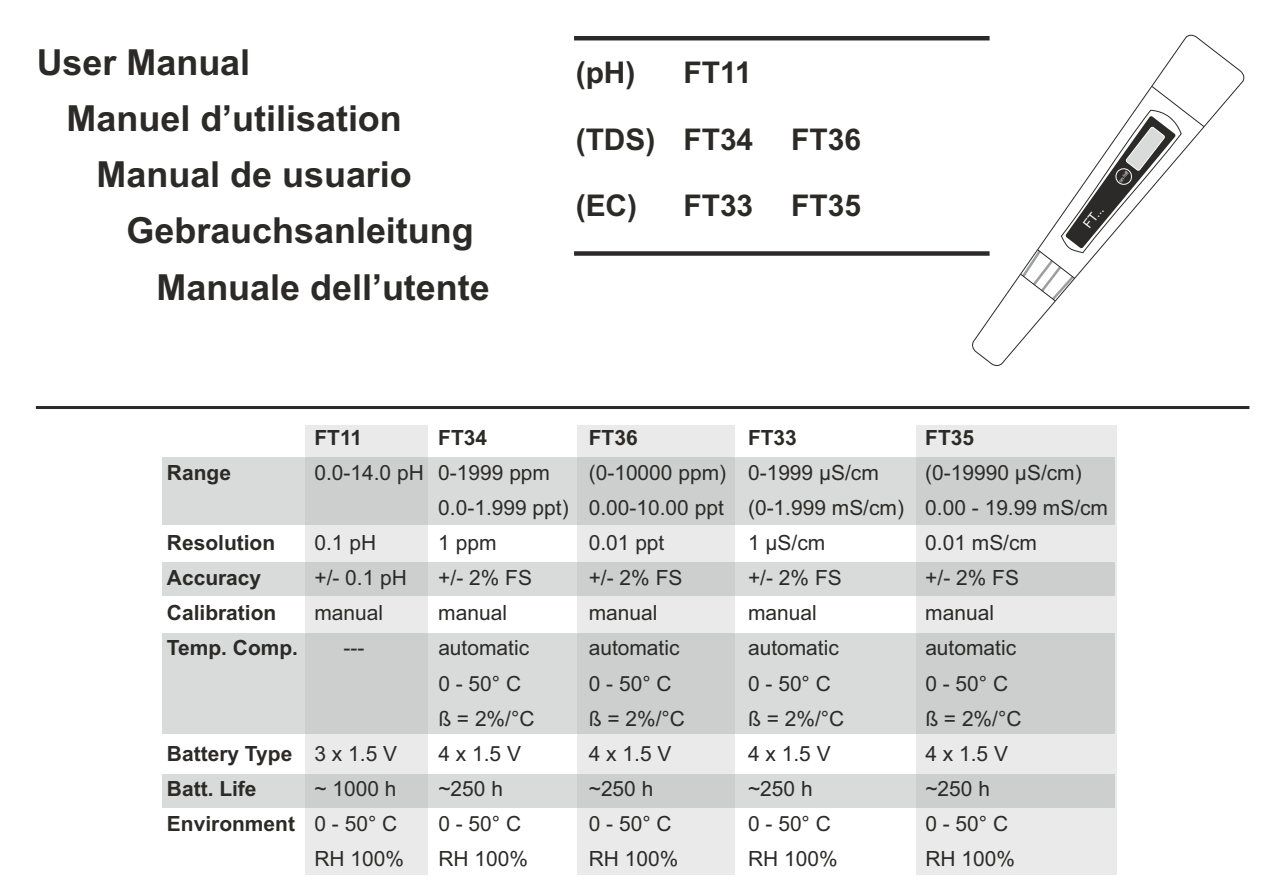
<style>
.page{position:relative;width:1263px;height:893px;background:#fff}
.page>*{position:absolute;margin:0;border:0;box-sizing:border-box;transform-origin:0 0}
.t1{font:700 35.85px "Arial";color:#2b2a29}
.t2{font:700 29.85px "Arial";color:#2b2a29}
.t3{font:21px/35.1px "Arial";color:#2b2a29}
.t4{font:700 21px "Arial";color:#2b2a29}
.t5{font:12.6px "Arial";color:#fefefe}
.t6{font:5.1px "Arial";color:#fefefe}
.s1{font-weight:400}
</style>
<div class="page">
<svg style="left:954px;top:34px;width:291px;height:332px"></svg>
<svg style="left:1019px;top:85px;width:186px;height:218px"></svg>
<hr style="left:574px;top:36px;width:415px;height:4px;background:#2b2a29">
<div style="left:574px;top:251px;width:415px;height:5px;background:#2b2a29"></div>
<hr style="left:36px;top:406px;width:1213px;height:3px;background:#2b2a29">
<div style="left:163px;top:774px;width:952px;height:33px;background:#d9dada"></div>
<div style="left:163px;top:633px;width:952px;height:101px;background:#d9dada"></div>
<div style="left:163px;top:562px;width:952px;height:34px;background:#d9dada"></div>
<div style="left:163px;top:457px;width:952px;height:68px;background:#d9dada"></div>
<div style="left:306px;top:426px;width:122px;height:448px;background:#eaeaea"></div>
<div style="left:306px;top:774px;width:122px;height:33px;background:#cdcece"></div>
<div style="left:306px;top:633px;width:122px;height:101px;background:#cdcece"></div>
<div style="left:306px;top:562px;width:122px;height:34px;background:#cdcece"></div>
<div style="left:306px;top:457px;width:122px;height:68px;background:#cdcece"></div>
<div style="left:577px;top:426px;width:157px;height:448px;background:#eaeaea"></div>
<div style="left:577px;top:774px;width:157px;height:33px;background:#cdcece"></div>
<div style="left:577px;top:633px;width:157px;height:101px;background:#cdcece"></div>
<div style="left:577px;top:562px;width:157px;height:34px;background:#cdcece"></div>
<div style="left:577px;top:457px;width:157px;height:68px;background:#cdcece"></div>
<div style="left:917px;top:426px;width:200px;height:448px;background:#eaeaea"></div>
<div style="left:917px;top:774px;width:198px;height:33px;background:#cdcece"></div>
<div style="left:917px;top:633px;width:198px;height:101px;background:#cdcece"></div>
<div style="left:917px;top:562px;width:198px;height:34px;background:#cdcece"></div>
<div style="left:917px;top:457px;width:198px;height:68px;background:#cdcece"></div>
<p class="t1" style="left:37px;top:38px;width:215px">User Manual</p>
<p class="t1" style="left:67px;top:95px;width:337px">Manuel d’utilisation</p>
<p class="t1" style="left:97px;top:151px;width:317px">Manual de usuario</p>
<p class="t1" style="left:127px;top:207px;width:349px">Gebrauchsanleitung</p>
<p class="t1" style="left:156px;top:263px;width:335px">Manuale dell’utente</p>
<p class="t2" style="left:576px;top:52px;width:61px">(pH)</p>
<p class="t2" style="left:683px;top:52px;width:70px">FT11</p>
<p class="t2" style="left:576px;top:119px;width:179px">(TDS) FT34</p>
<p class="t2" style="left:791px;top:119px;width:71px">FT36</p>
<p class="t2" style="left:576px;top:186px;width:63px">(EC)</p>
<p class="t2" style="left:683px;top:186px;width:71px">FT33</p>
<p class="t2" style="left:791px;top:186px;width:71px">FT35</p>
<p class="t5" style="left:1079px;top:221px;width:26px;rotate:-52deg">FT...</p>
<p class="t6" style="left:1117px;top:180px;width:14px;rotate:-52deg">on/off</p>
<p class="t4" style="left:314px;top:423px;width:49px">FT11</p>
<p class="t4" style="left:438px;top:423px;width:50px">FT34</p>
<p class="t4" style="left:589px;top:423px;width:50px">FT36</p>
<p class="t4" style="left:748px;top:423px;width:50px">FT33</p>
<p class="t4" style="left:925px;top:423px;width:50px">FT35</p>
<p class="t4" style="left:167px;top:458px;width:66px">Range</p>
<p class="t3" style="left:314px;top:455px;width:237px">0.0-14.0 pH 0-1999 ppm</p>
<p class="t3" style="left:589px;top:455px;width:292px">(0-10000 ppm) 0-1999 µS/cm</p>
<p class="t3" style="left:438px;top:455px;width:671px;text-indent:487px">(0-19990 µS/cm)<br>0.0-1.999 ppt) 0.00-10.00 ppt (0-1.999 mS/cm) 0.00 - 19.99 mS/cm</p>
<p class="t4" style="left:167px;top:529px;width:110px">Resolution</p>
<p class="t3" style="left:314px;top:525px;width:63px">0.1 pH</p>
<p class="t3" style="left:438px;top:525px;width:60px">1 ppm</p>
<p class="t3" style="left:589px;top:525px;width:77px">0.01 ppt</p>
<p class="t3" style="left:748px;top:525px;width:79px">1 µS/cm</p>
<p class="t3" style="left:925px;top:525px;width:113px">0.01 mS/cm</p>
<p class="t4" style="left:167px;top:564px;width:96px">Accuracy</p>
<p class="t3" style="left:314px;top:560px;width:94px">+/- 0.1 pH</p>
<p class="t3" style="left:438px;top:560px;width:95px">+/- 2% FS</p>
<p class="t3" style="left:589px;top:560px;width:95px">+/- 2% FS</p>
<p class="t3" style="left:748px;top:560px;width:95px">+/- 2% FS</p>
<p class="t3" style="left:925px;top:560px;width:95px">+/- 2% FS</p>
<p class="t4" style="left:167px;top:599px;width:111px">Calibration</p>
<p class="t3" style="left:314px;top:596px;width:70px">manual</p>
<p class="t3" style="left:438px;top:596px;width:70px">manual</p>
<p class="t3" style="left:589px;top:596px;width:70px">manual</p>
<p class="t3" style="left:748px;top:596px;width:70px">manual</p>
<p class="t3" style="left:925px;top:596px;width:70px">manual</p>
<p class="t4" style="left:167px;top:634px;width:133px">Temp. Comp.</p>
<p class="t3" style="left:344px;top:631px;width:22px">---</p>
<p class="t3" style="left:438px;top:631px;width:92px">automatic</p>
<p class="t3" style="left:589px;top:631px;width:92px">automatic</p>
<p class="t3" style="left:748px;top:631px;width:92px">automatic</p>
<p class="t3" style="left:925px;top:631px;width:92px">automatic</p>
<p class="t3" style="left:438px;top:666px;width:84px">0 - 50° C</p>
<p class="t3" style="left:589px;top:666px;width:84px">0 - 50° C</p>
<p class="t3" style="left:748px;top:666px;width:84px">0 - 50° C</p>
<p class="t3" style="left:925px;top:666px;width:84px">0 - 50° C</p>
<p class="t3" style="left:438px;top:701px;width:98px">ß = 2%/°C</p>
<p class="t3" style="left:589px;top:701px;width:98px">ß = 2%/°C</p>
<p class="t3" style="left:748px;top:701px;width:98px">ß = 2%/°C</p>
<p class="t3" style="left:925px;top:701px;width:98px">ß = 2%/°C</p>
<p class="t4" style="left:167px;top:739px;width:232px">Battery Type <span class="s1">3 x 1.5 V</span></p>
<p class="t3" style="left:438px;top:736px;width:84px">4 x 1.5 V</p>
<p class="t3" style="left:589px;top:736px;width:84px">4 x 1.5 V</p>
<p class="t3" style="left:748px;top:736px;width:84px">4 x 1.5 V</p>
<p class="t3" style="left:925px;top:736px;width:84px">4 x 1.5 V</p>
<p class="t4" style="left:167px;top:774px;width:91px">Batt. Life</p>
<p class="t3" style="left:314px;top:771px;width:84px">~ 1000 h</p>
<p class="t3" style="left:438px;top:771px;width:66px">~250 h</p>
<p class="t3" style="left:589px;top:771px;width:66px">~250 h</p>
<p class="t3" style="left:748px;top:771px;width:66px">~250 h</p>
<p class="t3" style="left:925px;top:771px;width:66px">~250 h</p>
<p class="t4" style="left:167px;top:810px;width:232px">Environment <span class="s1">0 - 50° C</span></p>
<p class="t3" style="left:438px;top:806px;width:84px">0 - 50° C</p>
<p class="t3" style="left:589px;top:806px;width:84px">0 - 50° C</p>
<p class="t3" style="left:748px;top:806px;width:84px">0 - 50° C</p>
<p class="t3" style="left:925px;top:806px;width:84px">0 - 50° C</p>
<p class="t3" style="left:314px;top:841px;width:91px">RH 100%</p>
<p class="t3" style="left:438px;top:841px;width:91px">RH 100%</p>
<p class="t3" style="left:589px;top:841px;width:91px">RH 100%</p>
<p class="t3" style="left:748px;top:841px;width:91px">RH 100%</p>
<p class="t3" style="left:925px;top:841px;width:91px">RH 100%</p>
</div>
